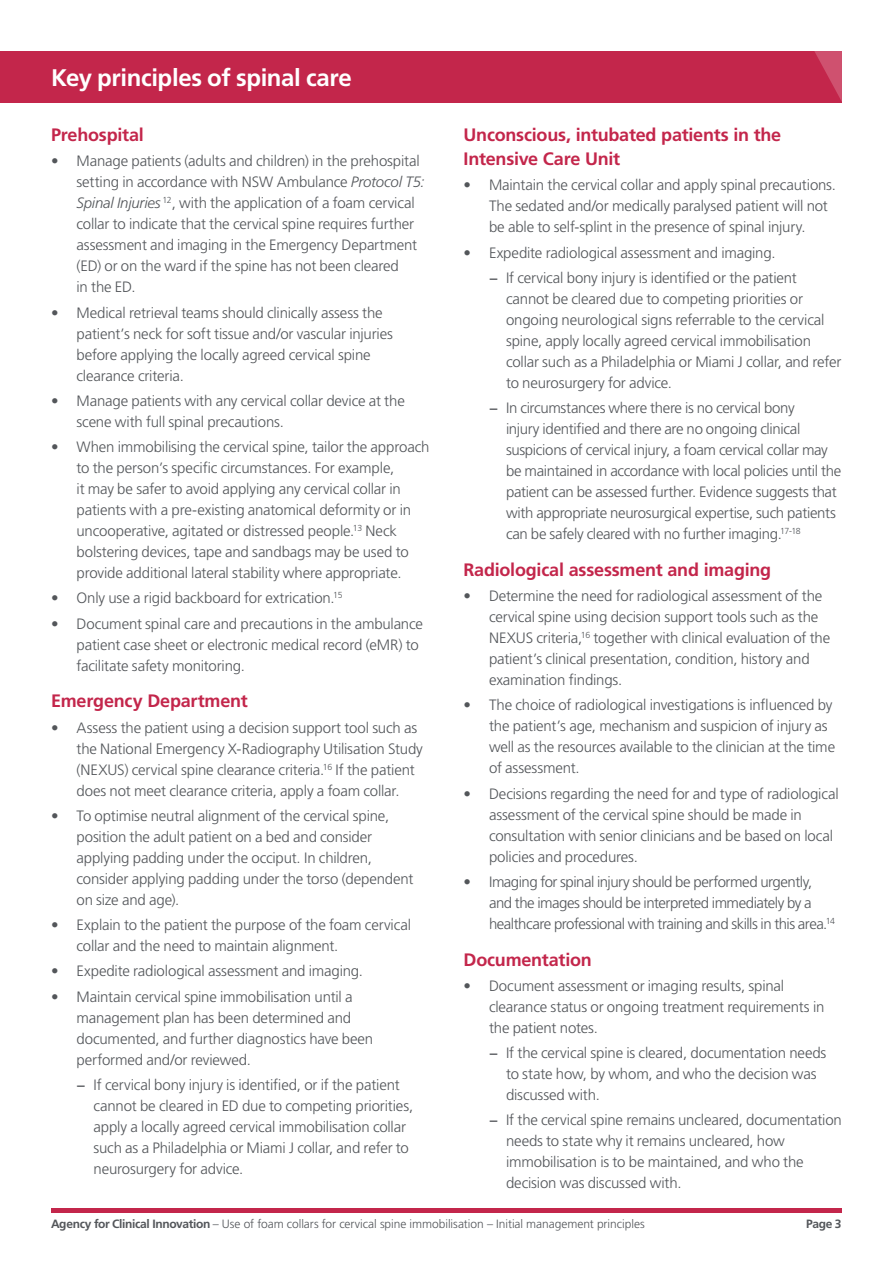
<style>
.page{position:relative;width:893px;height:1263px;background:#fff}
.page>*{position:absolute;margin:0;border:0;box-sizing:border-box;transform-origin:0 0}
._1__HeadingWhite_Lon{font:700 24px "Frutiger LT Std";letter-spacing:-.015em;color:#fff}
._2__Subheading_Bold{font:700 18px/24px "Frutiger LT Std";letter-spacing:-.01em;color:#c3264b}
.t1{font:300 15px/21px "Frutiger LT Std";letter-spacing:-.01em;color:#53565a}
.t2{font:300 15px/21px "Frutiger LT Std";letter-spacing:-.035em;color:#53565a}
.t3{font:300 12px "Frutiger LT Std";letter-spacing:-.005em;color:#53565a}
.t4{font:700 12px "Frutiger LT Std";color:#53565a}
.s1{font-style:italic}
.s2{font-weight:400}
.s3{font-weight:700}
</style>
<div class="page">
<hr style="left:51px;top:1209px;width:791px;height:4px;background:#c3264b">
<div style="left:0;top:51px;width:842px;height:51px;background:#c3264b"></div>
<svg style="left:814px;top:51px;width:28px;height:51px"></svg>
<p class="_1__HeadingWhite_Lon" style="left:51px;top:63px;width:302px">Key principles of spinal care</p>
<h2 class="_2__Subheading_Bold" style="left:51px;top:123px;width:94px">Prehospital</h2>
<p class="t1" style="left:77px;top:151px;width:349px;text-indent:-26px">• Manage patients (adults and children) in the prehospital setting in accordance with NSW Ambulance <span class="s1">Protocol T5:<br>Spinal Injuries</span> <sup>12</sup>, with the application of a foam cervical collar to indicate that the cervical spine requires further assessment and imaging in the Emergency Department (ED) or on the ward if the spine has not been cleared<br>in the ED.</p>
<p class="t1" style="left:77px;top:302px;width:318px;text-indent:-26px">• Medical retrieval teams should clinically assess the patient’s neck for soft tissue and/or vascular injuries before applying the locally agreed cervical spine clearance criteria.</p>
<p class="t1" style="left:77px;top:390px;width:330px;text-indent:-26px">• Manage patients with any cervical collar device at the scene with full spinal precautions.</p>
<p class="t1" style="left:77px;top:437px;width:354px;text-indent:-26px">• When immobilising the cervical spine, tailor the approach to the person’s specific circumstances. For example,<br>it may be safer to avoid applying any cervical collar in patients with a pre-existing anatomical deformity or in uncooperative, agitated or distressed people.<sup>13</sup> Neck bolstering devices, tape and sandbags may be used to provide additional lateral stability where appropriate.</p>
<p class="t1" style="left:51px;top:588px;width:293px">• Only use a rigid backboard for extrication.<sup>15</sup></p>
<p class="t1" style="left:77px;top:613px;width:348px;text-indent:-26px">• Document spinal care and precautions in the ambulance patient case sheet or electronic medical record (eMR) to facilitate safety monitoring.</p>
<h2 class="_2__Subheading_Bold" style="left:51px;top:689px;width:198px">Emergency Department</h2>
<p class="t1" style="left:77px;top:717px;width:348px;text-indent:-26px">• Assess the patient using a decision support tool such as the National Emergency X-Radiography Utilisation Study (NEXUS) cervical spine clearance criteria.<sup>16</sup> If the patient does not meet clearance criteria, apply a foam collar.</p>
<p class="t1" style="left:77px;top:805px;width:338px;text-indent:-26px">• To optimise neutral alignment of the cervical spine, position the adult patient on a bed and consider applying padding under the occiput. In children, consider applying padding under the torso (dependent on size and age).</p>
<p class="t1" style="left:77px;top:915px;width:336px;text-indent:-26px">• Explain to the patient the purpose of the foam cervical collar and the need to maintain alignment.</p>
<p class="t1" style="left:51px;top:961px;width:314px">• Expedite radiological assessment and imaging.</p>
<p class="t1" style="left:77px;top:986px;width:298px;text-indent:-26px">• Maintain cervical spine immobilisation until a management plan has been determined and documented, and further diagnostics have been performed and/or reviewed.</p>
<p class="t1" style="left:94px;top:1074px;width:321px;text-indent:-17px"><span class="s2">−</span> If cervical bony injury is identified, or if the patient cannot be cleared in ED due to competing priorities, apply a locally agreed cervical immobilisation collar such as a Philadelphia or Miami J collar, and refer to neurosurgery for advice.</p>
<h2 class="_2__Subheading_Bold" style="left:463px;top:123px;width:319px">Unconscious, intubated patients in the<br>Intensive Care Unit</h2>
<p class="t1" style="left:489px;top:175px;width:349px;text-indent:-26px">• Maintain the cervical collar and apply spinal precautions.<br>The sedated and/or medically paralysed patient will not be able to self-splint in the presence of spinal injury.</p>
<p class="t1" style="left:463px;top:242px;width:314px">• Expedite radiological assessment and imaging.</p>
<p class="t1" style="left:506px;top:267px;width:337px;text-indent:-17px"><span class="s2">−</span> If cervical bony injury is identified or the patient cannot be cleared due to competing priorities or ongoing neurological signs referrable to the cervical spine, apply locally agreed cervical immobilisation collar such as a Philadelphia or Miami J collar, and refer to neurosurgery for advice.</p>
<p class="t1" style="left:506px;top:398px;width:337px;text-indent:-17px"><span class="s2">−</span> In circumstances where there is no cervical bony<br>injury identified and there are no ongoing clinical suspicions of cervical injury, a foam cervical collar may be maintained in accordance with local policies until the patient can be assessed further. Evidence suggests that with appropriate neurosurgical expertise, such patients can be safely cleared with no further imaging.<sup>17-18</sup></p>
<h2 class="_2__Subheading_Bold" style="left:463px;top:558px;width:309px">Radiological assessment and imaging</h2>
<p class="t1" style="left:489px;top:586px;width:343px;text-indent:-26px">• Determine the need for radiological assessment of the cervical spine using decision support tools such as the NEXUS criteria,<sup>16</sup> together with clinical evaluation of the patient’s clinical presentation, condition, history and examination findings.</p>
<p class="t1" style="left:489px;top:695px;width:348px;text-indent:-26px">• The choice of radiological investigations is influenced by the patient’s age, mechanism and suspicion of injury as well as the resources available to the clinician at the time of assessment.</p>
<p class="t1" style="left:489px;top:783px;width:351px;text-indent:-26px">• Decisions regarding the need for and type of radiological assessment of the cervical spine should be made in consultation with senior clinicians and be based on local policies and procedures.</p>
<p class="t2" style="left:489px;top:871px;width:347px;text-indent:-26px">• Imaging for spinal injury should be performed urgently, and the images should be interpreted immediately by a healthcare professional with training and skills in this area.<sup>14</sup></p>
<h2 class="_2__Subheading_Bold" style="left:463px;top:947px;width:130px">Documentation</h2>
<p class="t1" style="left:489px;top:975px;width:337px;text-indent:-26px">• Document assessment or imaging results, spinal clearance status or ongoing treatment requirements in the patient notes.</p>
<p class="t1" style="left:506px;top:1043px;width:322px;text-indent:-17px"><span class="s2">−</span> If the cervical spine is cleared, documentation needs to state how, by whom, and who the decision was discussed with.</p>
<p class="t1" style="left:506px;top:1110px;width:337px;text-indent:-17px"><span class="s2">−</span> If the cervical spine remains uncleared, documentation needs to state why it remains uncleared, how immobilisation is to be maintained, and who the decision was discussed with.</p>
<p class="t3" style="left:51px;top:1217px;width:595px"><span class="s3">Agency for Clinical Innovation</span> – Use of foam collars for cervical spine immobilisation – Initial management principles</p>
<p class="t4" style="left:806px;top:1217px;width:37px">Page 3</p>
</div>
